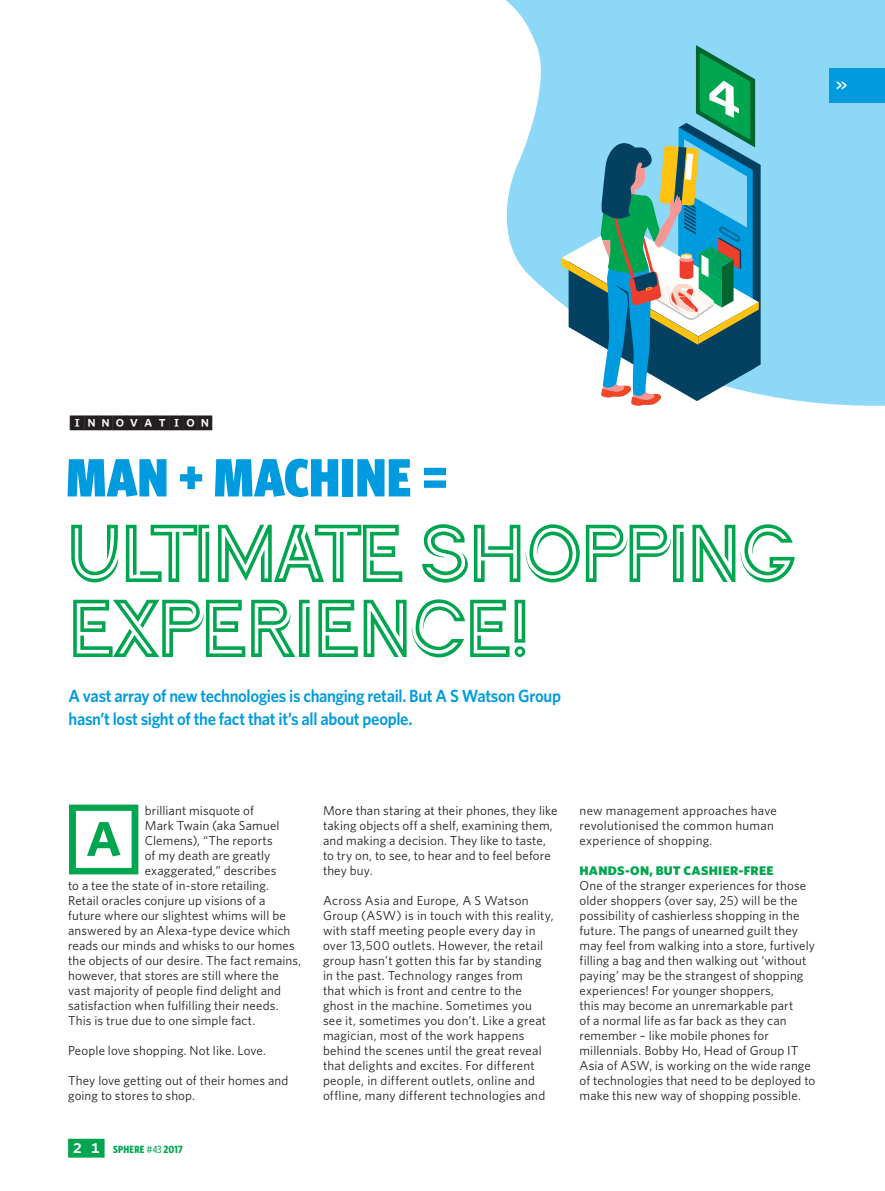
<style>
.page{position:relative;width:885px;height:1191px;background:#fff}
.page>*{position:absolute;margin:0;border:0;box-sizing:border-box;transform-origin:0 0}
.Body_-_Sans_-_Large{font:87px/75px "Continuo";letter-spacing:-.06em;color:#00a54f}
.t1{font:79.5px "Whitney Index White Square Bd";color:#00a54f}
.Heading_-_Sans_-_Lar{font:900 54px "Whitney Condensed";letter-spacing:.005em;color:#009bde}
.t2{font:22.5px "Whitney Index Black Square Bd";color:#00a54f}
.Intro_-_Sans{font:600 17.7px/22.5px "Whitney";letter-spacing:-.02em;color:#009bde;scale:.94 1}
.t3{font:17.7px "Whitney Index Black Square Bd";letter-spacing:-.2em;color:#231f20}
.Body_-_Sans_-_Large-2{font:600 16.5px "Whitney Condensed";color:#fff}
.Body_-_Sans___Normal{font:12.9px/15px "Whitney";letter-spacing:.01em;color:#231f20}
.Body_-_Sans___Normal-2{font:900 12.6px "Whitney";letter-spacing:.025em;color:#00a54f}
.t4{font:700 10.5px "Whitney Condensed";letter-spacing:.02em;color:#00a54f}
.s1{font-weight:500}
</style>
<div class="page">
<svg style="left:506px;top:0;width:378px;height:406px;fill:#8dd7f7"></svg>
<div style="left:829px;top:68px;width:55px;height:34px;background:#009bde"></div>
<svg style="left:562px;top:45px;width:198px;height:361px;background:#6eacb5"></svg>
<p class="Body_-_Sans_-_Large-2" style="left:836px;top:75px;width:13px">&gt;&gt;</p>
<p class="t3" style="left:69px;top:415px;width:147px">INNOVATION</p>
<p class="Heading_-_Sans_-_Lar" style="left:66px;top:446px;width:384px">MAN + MACHINE =</p>
<p class="Body_-_Sans_-_Large" style="left:66px;top:519px;width:732px">ULTIMATE SHOPPING<br>EXPERIENCE!</p>
<p class="Intro_-_Sans" style="left:69px;top:684px;width:525px">A vast array of new technologies is changing retail. But A S Watson Group hasn’t lost sight of the fact that it’s all about people.</p>
<p class="t1" style="left:64px;top:803px;width:81px">A</p>
<p class="Body_-_Sans___Normal" style="left:145px;top:802px;width:111px">brilliant misquote of</p>
<p class="Body_-_Sans___Normal" style="left:145px;top:817px;width:136px">Mark Twain (aka Samuel</p>
<p class="Body_-_Sans___Normal" style="left:145px;top:832px;width:129px">Clemens), “The reports</p>
<p class="Body_-_Sans___Normal" style="left:145px;top:847px;width:127px">of my death are greatly</p>
<p class="Body_-_Sans___Normal" style="left:145px;top:862px;width:133px">exaggerated,” describes</p>
<p class="Body_-_Sans___Normal" style="left:68px;top:877px;width:202px">to a tee the state of in-store retailing.</p>
<p class="Body_-_Sans___Normal" style="left:68px;top:892px;width:199px">Retail oracles conjure up visions of a</p>
<p class="Body_-_Sans___Normal" style="left:68px;top:907px;width:219px">future where our slightest whims will be</p>
<p class="Body_-_Sans___Normal" style="left:68px;top:922px;width:224px">answered by an Alexa-type device which</p>
<p class="Body_-_Sans___Normal" style="left:68px;top:937px;width:228px">reads our minds and whisks to our homes</p>
<p class="Body_-_Sans___Normal" style="left:68px;top:952px;width:235px">the objects of our desire. The fact remains,</p>
<p class="Body_-_Sans___Normal" style="left:68px;top:967px;width:212px">however, that stores are still where the</p>
<p class="Body_-_Sans___Normal" style="left:68px;top:982px;width:214px">vast majority of people find delight and</p>
<p class="Body_-_Sans___Normal" style="left:68px;top:997px;width:212px">satisfaction when fulfilling their needs.</p>
<p class="Body_-_Sans___Normal" style="left:68px;top:1012px;width:189px">This is true due to one simple fact.</p>
<p class="Body_-_Sans___Normal" style="left:68px;top:1042px;width:199px">People love shopping. Not like. Love.</p>
<p class="Body_-_Sans___Normal" style="left:68px;top:1072px;width:222px">They love getting out of their homes and going to stores to shop.</p>
<p class="t2" style="left:66px;top:1138px;width:42px">21</p>
<p class="t4" style="left:113px;top:1143px;width:71px">SPHERE <span class="s1">#43</span> 2017</p>
<p class="Body_-_Sans___Normal" style="left:323px;top:802px;width:236px">More than staring at their phones, they like taking objects off a shelf, examining them, and making a decision. They like to taste, to try on, to see, to hear and to feel before they buy.</p>
<p class="Body_-_Sans___Normal" style="left:323px;top:892px;width:232px">Across Asia and Europe, A S Watson Group (ASW) is in touch with this reality, with staff meeting people every day in over 13,500 outlets. However, the retail group hasn’t gotten this far by standing in the past. Technology ranges from<br>that which is front and centre to the ghost in the machine. Sometimes you see it, sometimes you don’t. Like a great magician, most of the work happens behind the scenes until the great reveal that delights and excites. For different people, in different outlets, online and offline, many different technologies and</p>
<p class="Body_-_Sans___Normal" style="left:579px;top:802px;width:199px">new management approaches have revolutionised the common human experience of shopping.</p>
<p class="Body_-_Sans___Normal-2" style="left:579px;top:862px;width:196px">HANDS-ON, BUT CASHIER-FREE</p>
<p class="Body_-_Sans___Normal" style="left:579px;top:877px;width:237px">One of the stranger experiences for those older shoppers (over say, 25) will be the possibility of cashierless shopping in the future. The pangs of unearned guilt they may feel from walking into a store, furtively filling a bag and then walking out ‘without paying’ may be the strangest of shopping experiences! For younger shoppers,<br>this may become an unremarkable part<br>of a normal life as far back as they can remember – like mobile phones for millennials. Bobby Ho, Head of Group IT Asia of ASW, is working on the wide range of technologies that need to be deployed to make this new way of shopping possible.</p>
</div>
